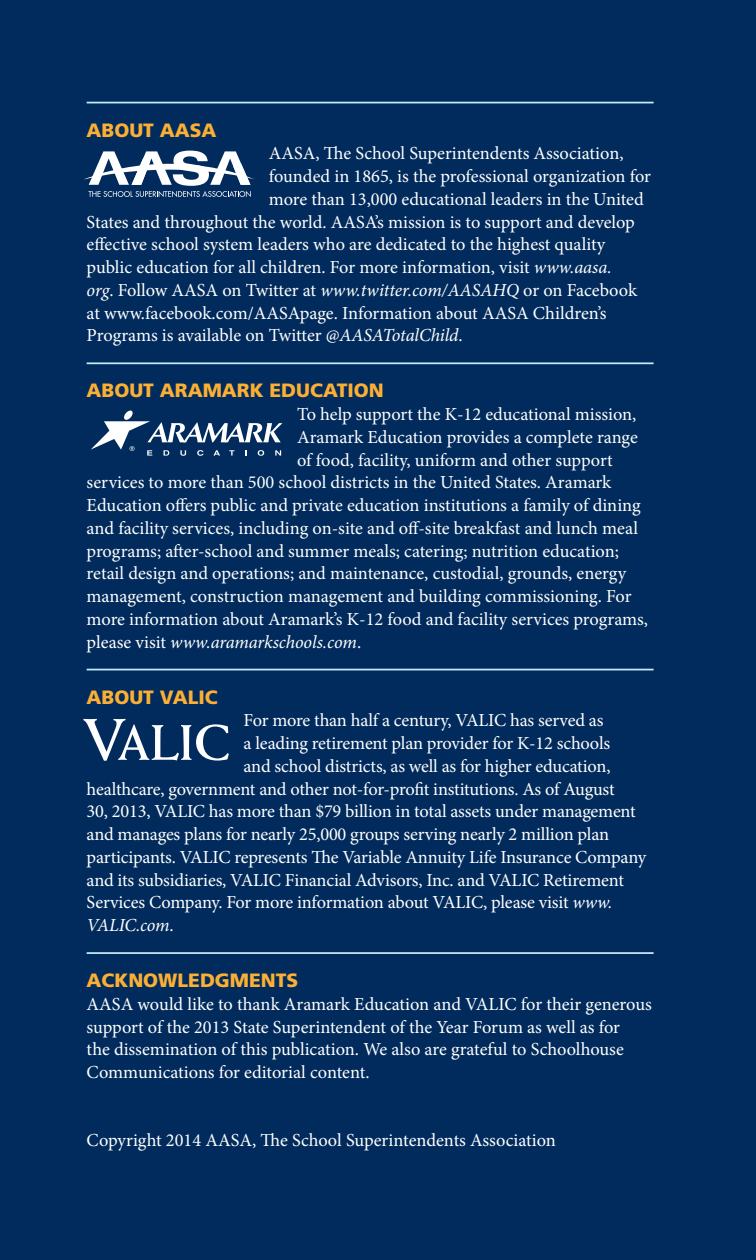
<style>
.page{position:relative;width:756px;height:1260px;background:#002b5c}
.page>*{position:absolute;margin:0;border:0;box-sizing:border-box;transform-origin:0 0}
.t1{font:900 19.25px "Frutiger";color:#fbaf34}
.t2{font:18.38px/22.8px "Minion Pro";letter-spacing:-.005em;color:#fff}
.t3{font:italic 18.38px "Minion Pro";letter-spacing:-.01em;color:#fff}
.s1{font-style:italic}
.s2{font-style:normal}
</style>
<div class="page">
<hr style="left:87px;top:102px;width:567px;height:1px;background:#c7eafb">
<hr style="left:87px;top:362px;width:567px;height:2px;background:#c7eafb">
<hr style="left:87px;top:669px;width:567px;height:1px;background:#c7eafb">
<hr style="left:87px;top:952px;width:567px;height:2px;background:#c7eafb">
<svg style="left:84px;top:151px;width:171px;height:46px"></svg>
<svg style="left:91px;top:411px;width:191px;height:45px"></svg>
<svg style="left:83px;top:719px;width:146px;height:42px"></svg>
<p class="t1" style="left:87px;top:118px;width:131px">ABOUT AASA</p>
<p class="t2" style="left:269px;top:142px;width:356px">AASA, The School Superintendents Association,</p>
<p class="t2" style="left:269px;top:165px;width:384px">founded in 1865, is the professional organization for</p>
<p class="t2" style="left:269px;top:188px;width:377px">more than 13,000 educational leaders in the United</p>
<p class="t2" style="left:87px;top:211px;width:550px">States and throughout the world. AASA’s mission is to support and develop</p>
<p class="t2" style="left:87px;top:233px;width:520px">effective school system leaders who are dedicated to the highest quality</p>
<p class="t2" style="left:87px;top:256px;width:527px">public education for all children. For more information, visit <span class="s1">www.aasa.</span></p>
<p class="t2" style="left:87px;top:279px;width:552px"><span class="s1">org</span>. Follow AASA on Twitter at <span class="s1">www.twitter.com/AASAHQ</span> or on Facebook</p>
<p class="t2" style="left:87px;top:302px;width:521px">at www.facebook.com/AASApage. Information about AASA Children’s</p>
<p class="t2" style="left:87px;top:324px;width:378px">Programs is available on Twitter <span class="s1">@AASATotalChild</span>.</p>
<p class="t1" style="left:87px;top:379px;width:299px">ABOUT ARAMARK EDUCATION</p>
<p class="t2" style="left:297px;top:403px;width:341px">To help support the K-12 educational mission,</p>
<p class="t2" style="left:297px;top:426px;width:342px">Aramark Education provides a complete range</p>
<p class="t2" style="left:297px;top:449px;width:317px">of food, facility, uniform and other support</p>
<p class="t2" style="left:87px;top:471px;width:526px">services to more than 500 school districts in the United States. Aramark</p>
<p class="t2" style="left:87px;top:494px;width:556px">Education offers public and private education institutions a family of dining</p>
<p class="t2" style="left:87px;top:517px;width:553px">and facility services, including on-site and off-site breakfast and lunch meal</p>
<p class="t2" style="left:87px;top:540px;width:534px">programs; after-school and summer meals; catering; nutrition education;</p>
<p class="t2" style="left:87px;top:562px;width:541px">retail design and operations; and maintenance, custodial, grounds, energy</p>
<p class="t2" style="left:87px;top:585px;width:547px">management, construction management and building commissioning. For</p>
<p class="t2" style="left:87px;top:608px;width:563px">more information about Aramark’s K-12 food and facility services programs,</p>
<p class="t3" style="left:87px;top:629px;width:276px"><span class="s2">please visit</span> www.aramarkschools.com<span class="s2">.</span></p>
<p class="t1" style="left:87px;top:685px;width:122px">ABOUT VALIC</p>
<p class="t2" style="left:244px;top:709px;width:361px">For more than half a century, VALIC has served as</p>
<p class="t2" style="left:244px;top:732px;width:368px">a leading retirement plan provider for K-12 schools</p>
<p class="t2" style="left:244px;top:755px;width:368px">and school districts, as well as for higher education,</p>
<p class="t2" style="left:87px;top:778px;width:530px">healthcare, government and other not-for-profit institutions. As of August</p>
<p class="t2" style="left:87px;top:800px;width:551px">30, 2013, VALIC has more than $79 billion in total assets under management</p>
<p class="t2" style="left:87px;top:823px;width:524px">and manages plans for nearly 25,000 groups serving nearly 2 million plan</p>
<p class="t2" style="left:87px;top:846px;width:561px">participants. VALIC represents The Variable Annuity Life Insurance Company</p>
<p class="t2" style="left:87px;top:869px;width:539px">and its subsidiaries, VALIC Financial Advisors, Inc. and VALIC Retirement</p>
<p class="t2" style="left:87px;top:891px;width:527px">Services Company. For more information about VALIC, please visit <span class="s1">www.</span></p>
<p class="t3" style="left:87px;top:913px;width:88px">VALIC.com<span class="s2">.</span></p>
<p class="t1" style="left:87px;top:969px;width:211px">ACKNOWLEDGMENTS</p>
<p class="t2" style="left:87px;top:993px;width:567px">AASA would like to thank Aramark Education and VALIC for their generous support of the 2013 State Superintendent of the Year Forum as well as for<br>the dissemination of this publication. We also are grateful to Schoolhouse Communications for editorial content.</p>
<p class="t2" style="left:87px;top:1129px;width:471px">Copyright 2014 AASA, The School Superintendents Association</p>
</div>
